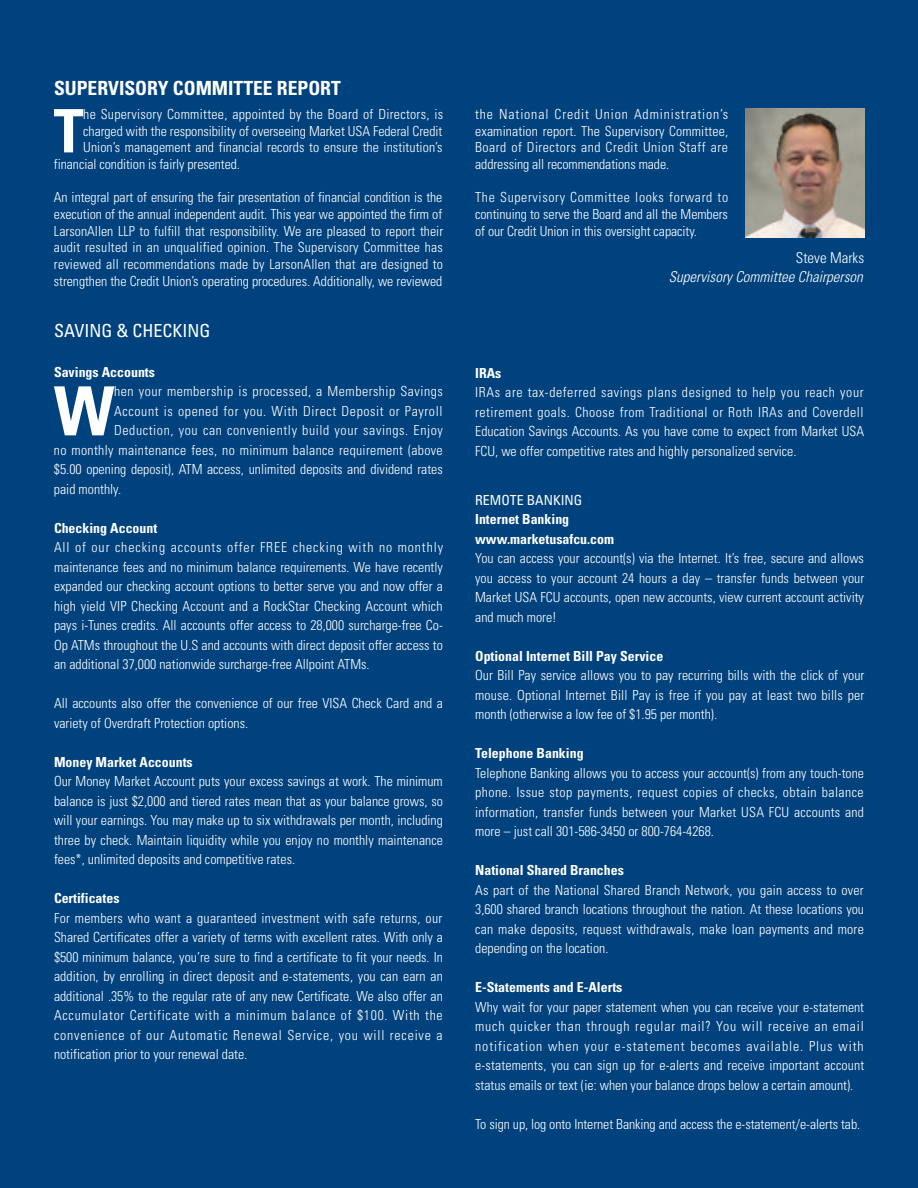
<style>
.page{position:relative;width:918px;height:1188px;background:#00427d}
.page>*{position:absolute;margin:0;border:0;box-sizing:border-box;transform-origin:0 0}
.t1{font:700 condensed 67.8px "Univers";color:#fff}
.t2{font:700 condensed 60px "Univers";color:#fff}
.t3{font:700 condensed 19.5px "Univers";color:#fff}
.t4{font:condensed 18px "Univers";color:#fff}
.t5{font:italic 300 condensed 15px "Univers";color:#fff}
.t6{font:300 condensed 15px "Univers";color:#fff}
.t7{font:300 condensed 13.8px/19.5px "Univers";color:#fff;text-align:justify}
.t8{font:700 condensed 13.8px/19.5px "Univers";color:#fff}
.t9{font:300 condensed 13.8px "Univers";letter-spacing:.045em;color:#fff}
.t10{font:300 condensed 13.8px "Univers";letter-spacing:.025em;color:#fff}
.t11{font:300 condensed 13.8px "Univers";letter-spacing:.02em;color:#fff}
.t12{font:300 condensed 13.8px "Univers";letter-spacing:.035em;color:#fff}
.t13{font:condensed 13.8px "Univers";color:#fff}
</style>
<div class="page">
<img style="left:746px;top:109px;width:119px;height:128px">
<h3 class="t3" style="left:54px;top:81px;width:288px">SUPERVISORY COMMITTEE REPORT</h3>
<h2 class="t2" style="left:54px;top:109px;width:31px">T</h2>
<p class="t11" style="left:83px;top:109px;width:361px">he Supervisory Committee, appointed by the Board of Directors, is</p>
<p class="t7" style="left:83px;top:122px;width:361px">charged with the responsibility of overseeing Market USA Federal Credit</p>
<p class="t7" style="left:83px;top:139px;width:361px">Union’s management and financial records to ensure the institution’s</p>
<p class="t7" style="left:54px;top:156px;width:188px">financial condition is fairly presented.</p>
<p class="t7" style="left:54px;top:190px;width:391px;line-height:16.6px">An integral part of ensuring the fair presentation of financial condition is the execution of the annual independent audit. This year we appointed the firm of LarsonAllen LLP to fulfill that responsibility. We are pleased to report their audit resulted in an unqualified opinion. The Supervisory Committee has reviewed all recommendations made by LarsonAllen that are designed to strengthen the Credit Union’s operating procedures. Additionally, we reviewed</p>
<h3 class="t4" style="left:54px;top:324px;width:158px">SAVING &amp; CHECKING</h3>
<p class="t8" style="left:54px;top:363px;width:102px">Savings Accounts</p>
<h1 class="t1" style="left:54px;top:386px;width:62px">W</h1>
<p class="t12" style="left:114px;top:386px;width:330px">hen your membership is processed, a Membership Savings</p>
<p class="t9" style="left:114px;top:406px;width:330px">Account is opened for you. With Direct Deposit or Payroll</p>
<p class="t9" style="left:114px;top:425px;width:330px">Deduction, you can conveniently build your savings. Enjoy</p>
<p class="t10" style="left:54px;top:445px;width:390px">no monthly maintenance fees, no minimum balance requirement (above</p>
<p class="t7" style="left:54px;top:461px;width:390px">$5.00 opening deposit), ATM access, unlimited deposits and dividend rates</p>
<p class="t7" style="left:54px;top:480px;width:69px">paid monthly.</p>
<p class="t8" style="left:54px;top:519px;width:105px">Checking Account</p>
<p class="t7" style="left:54px;top:539px;width:391px">All of our checking accounts offer FREE checking with no monthly maintenance fees and no minimum balance requirements. We have recently expanded our checking account options to better serve you and now offer a high yield VIP Checking Account and a RockStar Checking Account which pays i-Tunes credits. All accounts offer access to 28,000 surcharge-free Co-Op ATMs throughout the U.S and accounts with direct deposit offer access to an additional 37,000 nationwide surcharge-free Allpoint ATMs.</p>
<p class="t7" style="left:54px;top:695px;width:390px">All accounts also offer the convenience of our free VISA Check Card and a variety of Overdraft Protection options.</p>
<p class="t8" style="left:54px;top:753px;width:140px">Money Market Accounts</p>
<p class="t7" style="left:54px;top:773px;width:390px">Our Money Market Account puts your excess savings at work. The minimum balance is just $2,000 and tiered rates mean that as your balance grows, so will your earnings. You may make up to six withdrawals per month, including three by check. Maintain liquidity while you enjoy no monthly maintenance fees*, unlimited deposits and competitive rates.</p>
<p class="t8" style="left:54px;top:890px;width:67px">Certificates</p>
<p class="t7" style="left:54px;top:909px;width:390px">For members who want a guaranteed investment with safe returns, our Shared Certificates offer a variety of terms with excellent rates. With only a $500 minimum balance, you’re sure to find a certificate to fit your needs. In addition, by enrolling in direct deposit and e-statements, you can earn an additional .35% to the regular rate of any new Certificate. We also offer an Accumulator Certificate with a minimum balance of $100. With the convenience of our Automatic Renewal Service, you will receive a notification prior to your renewal date.</p>
<p class="t7" style="left:475px;top:107px;width:254px;line-height:16.6px">the National Credit Union Administration’s examination report. The Supervisory Committee, Board of Directors and Credit Union Staff are addressing all recommendations made.</p>
<p class="t7" style="left:475px;top:190px;width:255px;line-height:16.6px">The Supervisory Committee looks forward to continuing to serve the Board and all the Members of our Credit Union in this oversight capacity.</p>
<p class="t6" style="left:796px;top:252px;width:70px">Steve Marks</p>
<p class="t5" style="left:669px;top:272px;width:196px">Supervisory Committee Chairperson</p>
<p class="t8" style="left:475px;top:364px;width:28px">IRAs</p>
<p class="t7" style="left:475px;top:384px;width:390px">IRAs are tax-deferred savings plans designed to help you reach your retirement goals. Choose from Traditional or Roth IRAs and Coverdell Education Savings Accounts. As you have come to expect from Market USA FCU, we offer competitive rates and highly personalized service.</p>
<p class="t13" style="left:475px;top:495px;width:109px">REMOTE BANKING</p>
<p class="t8" style="left:475px;top:511px;width:140px">Internet Banking www.marketusafcu.com</p>
<p class="t7" style="left:475px;top:550px;width:391px">You can access your account(s) via the Internet. It’s free, secure and allows you access to your account 24 hours a day – transfer funds between your Market USA FCU accounts, open new accounts, view current account activity and much more!</p>
<p class="t8" style="left:475px;top:647px;width:190px">Optional Internet Bill Pay Service</p>
<p class="t7" style="left:475px;top:667px;width:391px">Our Bill Pay service allows you to pay recurring bills with the click of your mouse. Optional Internet Bill Pay is free if you pay at least two bills per month (otherwise a low fee of $1.95 per month).</p>
<p class="t8" style="left:475px;top:745px;width:110px">Telephone Banking</p>
<p class="t7" style="left:475px;top:765px;width:390px">Telephone Banking allows you to access your account(s) from any touch-tone phone. Issue stop payments, request copies of checks, obtain balance information, transfer funds between your Market USA FCU accounts and more – just call 301-586-3450 or 800-764-4268.</p>
<p class="t8" style="left:475px;top:862px;width:150px">National Shared Branches</p>
<p class="t7" style="left:475px;top:882px;width:390px">As part of the National Shared Branch Network, you gain access to over 3,600 shared branch locations throughout the nation. At these locations you can make deposits, request withdrawals, make loan payments and more depending on the location.</p>
<p class="t8" style="left:475px;top:979px;width:149px">E-Statements and E-Alerts</p>
<p class="t7" style="left:475px;top:999px;width:391px">Why wait for your paper statement when you can receive your e-statement much quicker than through regular mail? You will receive an email notification when your e-statement becomes available. Plus with e-statements, you can sign up for e-alerts and receive important account status emails or text (ie: when your balance drops below a certain amount).</p>
<p class="t7" style="left:475px;top:1116px;width:387px">To sign up, log onto Internet Banking and access the e-statement/e-alerts tab.</p>
</div>
